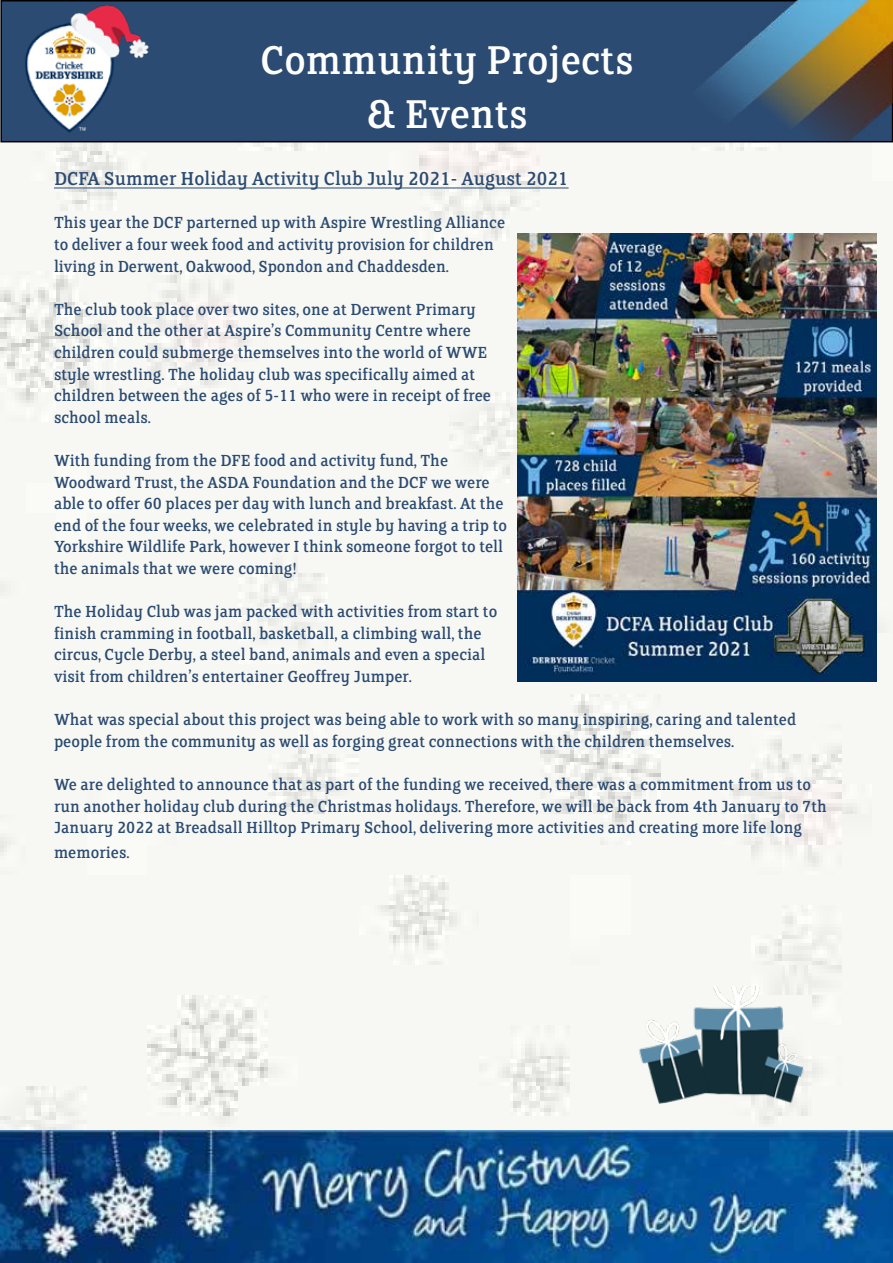
<style>
.page{position:relative;width:893px;height:1263px;background:#fff}
.page>*{position:absolute;margin:0;border:0;box-sizing:border-box;transform-origin:0 0}
.t1{font:45px/54px "FS Clerkenwell";color:#fff;text-align:center}
.t2{font:21px "FS Clerkenwell";color:#2c4b72}
.t3{font:18px/21.6px "FS Clerkenwell";color:#2c4b72}
</style>
<div class="page">
<img style="left:0;top:142px;width:893px;height:1121px">
<img style="left:1px;top:1131px;width:892px;height:132px">
<div style="left:1px;top:1px;width:892px;height:141px;background:#2c4b72"></div>
<div style="left:0;top:0;width:893px;height:142px;border:2px solid #000"></div>
<img style="left:0;top:0;width:158px;height:142px">
<img style="left:627px;top:0;width:266px;height:190px">
<hr style="left:54px;top:188px;width:515px;height:1px;background:#2c4b72">
<img style="left:621px;top:986px;width:218px;height:132px">
<img style="left:518px;top:234px;width:358px;height:448px">
<h1 class="t1" style="left:261px;top:35px;width:375px">Community Projects &amp; Events</h1>
<p class="t2" style="left:54px;top:169px;width:516px">DCFA Summer Holiday Activity Club July 2021- August 2021</p>
<p class="t3" style="left:54px;top:213px;width:453px">This year the DCF parterned up with Aspire Wrestling Alliance to deliver a four week food and activity provision for children living in Derwent, Oakwood, Spondon and Chaddesden.</p>
<p class="t3" style="left:54px;top:299px;width:439px">The club took place over two sites, one at Derwent Primary School and the other at Aspire’s Community Centre where children could submerge themselves into the world of WWE style wrestling. The holiday club was specifically aimed at children between the ages of 5-11 who were in receipt of free school meals.</p>
<p class="t3" style="left:54px;top:451px;width:454px">With funding from the DFE food and activity fund, The Woodward Trust, the ASDA Foundation and the DCF we were able to offer 60 places per day with lunch and breakfast. At the end of the four weeks, we celebrated in style by having a trip to Yorkshire Wildlife Park, however I think someone forgot to tell the animals that we were coming!</p>
<p class="t3" style="left:54px;top:602px;width:445px">The Holiday Club was jam packed with activities from start to finish cramming in football, basketball, a climbing wall, the circus, Cycle Derby, a steel band, animals and even a special visit from children’s entertainer Geoffrey Jumper.</p>
<p class="t3" style="left:54px;top:710px;width:744px">What was special about this project was being able to work with so many inspiring, caring and talented people from the community as well as forging great connections with the children themselves.</p>
<p class="t3" style="left:54px;top:775px;width:774px">We are delighted to announce that as part of the funding we received, there was a commitment from us to run another holiday club during the Christmas holidays. Therefore, we will be back from 4th January to 7th<br>January 2022 at Breadsall Hilltop Primary School, delivering more activities and creating more life long</p>
<p class="t3" style="left:54px;top:843px;width:77px">memories.</p>
</div>
